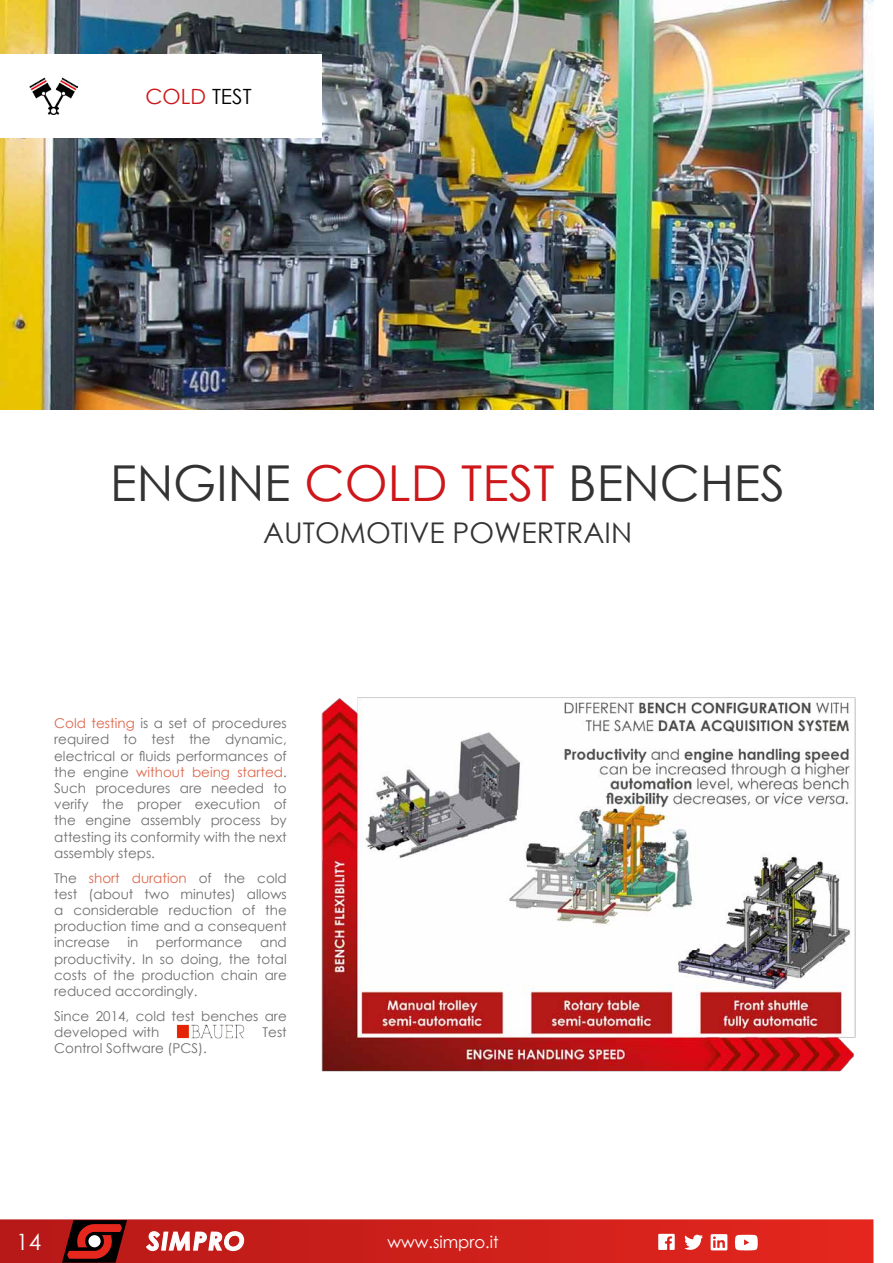
<style>
.page{position:relative;width:893px;height:1263px;background:#fff}
.page>*{position:absolute;margin:0;border:0;box-sizing:border-box;transform-origin:0 0}
.t1{font:49.5px "Century Gothic";color:#333}
.t2{font:28.5px "Century Gothic";color:#333}
.t3{font:italic 700 24.45px "Century Gothic";letter-spacing:.06em;color:#fff}
.t4{font:22.5px "Century Gothic";color:#fff}
.t5{font:21px "Century Gothic";color:#cd171a}
.t6{font:16.5px "Century Gothic";color:#fff}
.t7{font:13.5px/16.2px "Century Gothic";color:#706f6f;text-align:justify}
.s1{color:#000}
.s2{color:#cd171a}
.s3{color:#dc674c}
</style>
<div class="page">
<img style="left:0;top:0;width:873px;height:409px">
<svg style="left:0;top:1219px;width:873px;height:44px;background:#ca2b27"></svg>
<div style="left:0;top:54px;width:322px;height:84px;background:#fff"></div>
<img style="left:29px;top:77px;width:48px;height:37px">
<img style="left:321px;top:697px;width:535px;height:375px">
<img style="left:177px;top:1025px;width:68px;height:13px">
<h3 class="t5" style="left:146px;top:82px;width:108px">COLD <span class="s1">TEST</span></h3>
<h1 class="t1" style="left:110px;top:448px;width:676px">ENGINE <span class="s2">COLD TEST</span> BENCHES</h1>
<h2 class="t2" style="left:263px;top:513px;width:371px">AUTOMOTIVE POWERTRAIN</h2>
<p class="t7" style="left:54px;top:715px;width:234px"><span class="s3">Cold testing</span> is a set of procedures required to test the dynamic, electrical or fluids performances of the engine <span class="s3">without being started</span>.<br>Such procedures are needed to verify the proper execution of the engine assembly process by attesting its conformity with the next assembly steps.</p>
<p class="t7" style="left:54px;top:869px;width:234px">The <span class="s3">short duration</span> of the cold test (about two minutes) allows a considerable reduction of the production time and a consequent increase</p>
<p class="t7" style="left:127px;top:934px;width:12px">in</p>
<p class="t7" style="left:156px;top:934px;width:88px">performance</p>
<p class="t7" style="left:54px;top:934px;width:234px;text-indent:206px">and productivity. In so doing, the total costs of the production chain are reduced accordingly.</p>
<p class="t7" style="left:54px;top:1007px;width:234px">Since 2014, cold test benches are developed with</p>
<p class="t7" style="left:263px;top:1024px;width:26px">Test</p>
<p class="t7" style="left:54px;top:1040px;width:154px">Control Software (PCS).</p>
<h3 class="t4" style="left:16px;top:1226px;width:26px">14</h3>
<h3 class="t3" style="left:147px;top:1222px;width:99px">SIMPRO</h3>
<p class="t6" style="left:387px;top:1230px;width:113px">www.simpro.it</p>
</div>
